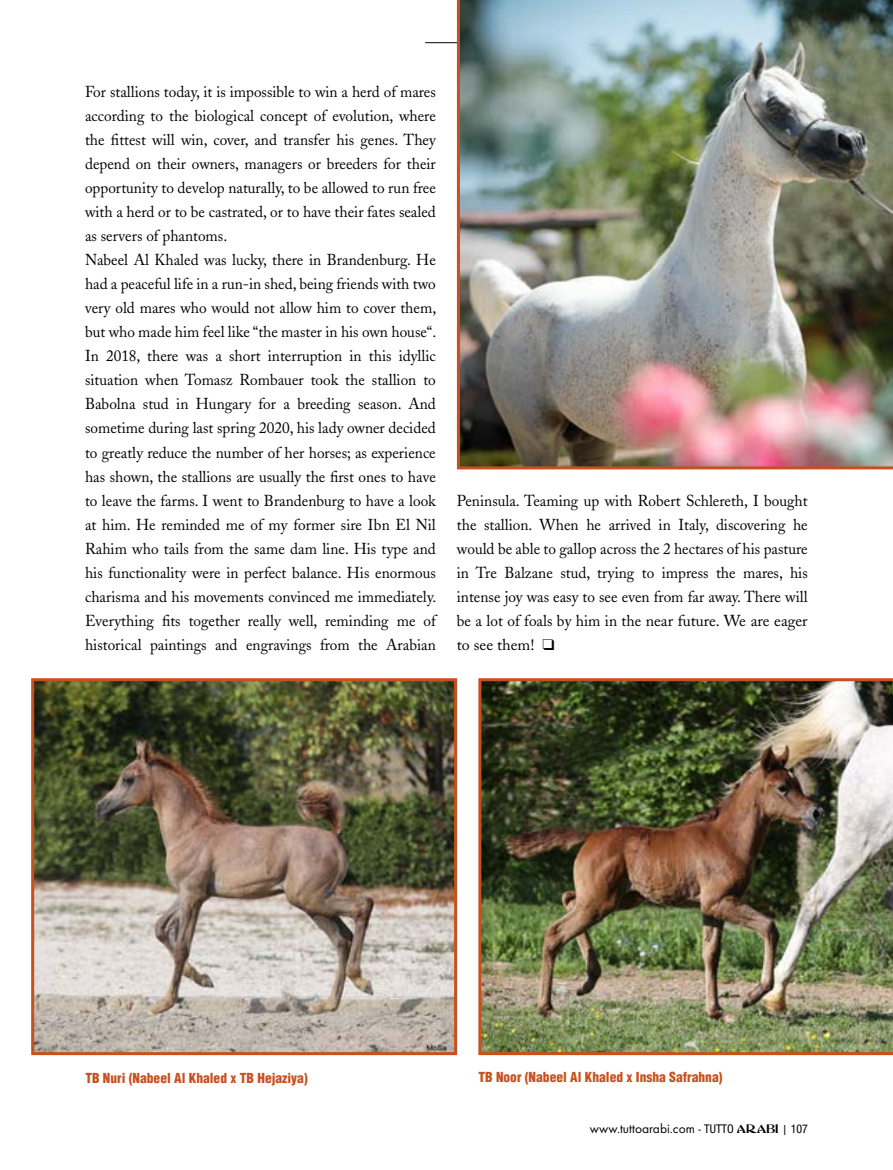
<style>
.page{position:relative;width:893px;height:1170px;background:#fff}
.page>*{position:absolute;margin:0;border:0;box-sizing:border-box;transform-origin:0 0}
.t1{font:15.75px/24px "Adobe Caslon";color:#000}
.t2{font:900 condensed 13.5px "Helvetica";color:#c6511f}
.t3{font:13.5px "Futura T";color:#000}
.s1{font-family:"Helvetica Neue";font-stretch:condensed;font-size:12px}
.s2{font-family:"Abbess";font-size:12px}
.s3{font-size:12px}
</style>
<div class="page">
<img style="left:35px;top:682px;width:418px;height:368px">
<div style="left:31px;top:678px;width:426px;height:376px;border:3px solid #c6511f"></div>
<img style="left:478px;top:678px;width:415px;height:376px">
<hr style="left:425px;top:42px;width:316px;height:1px;background:#000">
<img style="left:457px;top:0;width:436px;height:469px">
<p class="t1" style="left:85px;top:80px;width:353px">For stallions today, it is impossible to win a herd of mares according to the biological concept of evolution, where the fittest will win, cover, and transfer his genes. They depend on their owners, managers or breeders for their opportunity to develop naturally, to be allowed to run free with a herd or to be castrated, or to have their fates sealed as servers of phantoms.<br>Nabeel Al Khaled was lucky, there in Brandenburg. He had a peaceful life in a run-in shed, being friends with two very old mares who would not allow him to cover them, but who made him feel like “the master in his own house“.<br>In 2018, there was a short interruption in this idyllic situation when Tomasz Rombauer took the stallion to Babolna stud in Hungary for a breeding season. And sometime during last spring 2020, his lady owner decided to greatly reduce the number of her horses; as experience has shown, the stallions are usually the first ones to have to leave the farms. I went to Brandenburg to have a look at him. He reminded me of my former sire Ibn El Nil Rahim who tails from the same dam line. His type and his functionality were in perfect balance. His enormous charisma and his movements convinced me immediately.<br>Everything fits together really well, reminding me of historical paintings and engravings from the Arabian</p>
<p class="t1" style="left:457px;top:489px;width:352px;text-align:justify">Peninsula. Teaming up with Robert Schlereth, I bought the stallion. When he arrived in Italy, discovering he would be able to gallop across the 2 hectares of his pasture in Tre Balzane stud, trying to impress the mares, his intense joy was easy to see even from far away. There will be a lot of foals by him in the near future. We are eager to see them! ❑</p>
<p class="t2" style="left:85px;top:1069px;width:224px">TB Nuri (Nabeel Al Khaled x TB Hejaziya)</p>
<p class="t2" style="left:478px;top:1068px;width:246px">TB Noor (Nabeel Al Khaled x Insha Safrahna)</p>
<p class="t3" style="left:590px;top:1120px;width:219px">www.tuttoarabi.com - <span class="s1">TUTTO</span> <span class="s2">ARABI</span> <span class="s3">|</span> <span class="s1">107</span></p>
</div>
